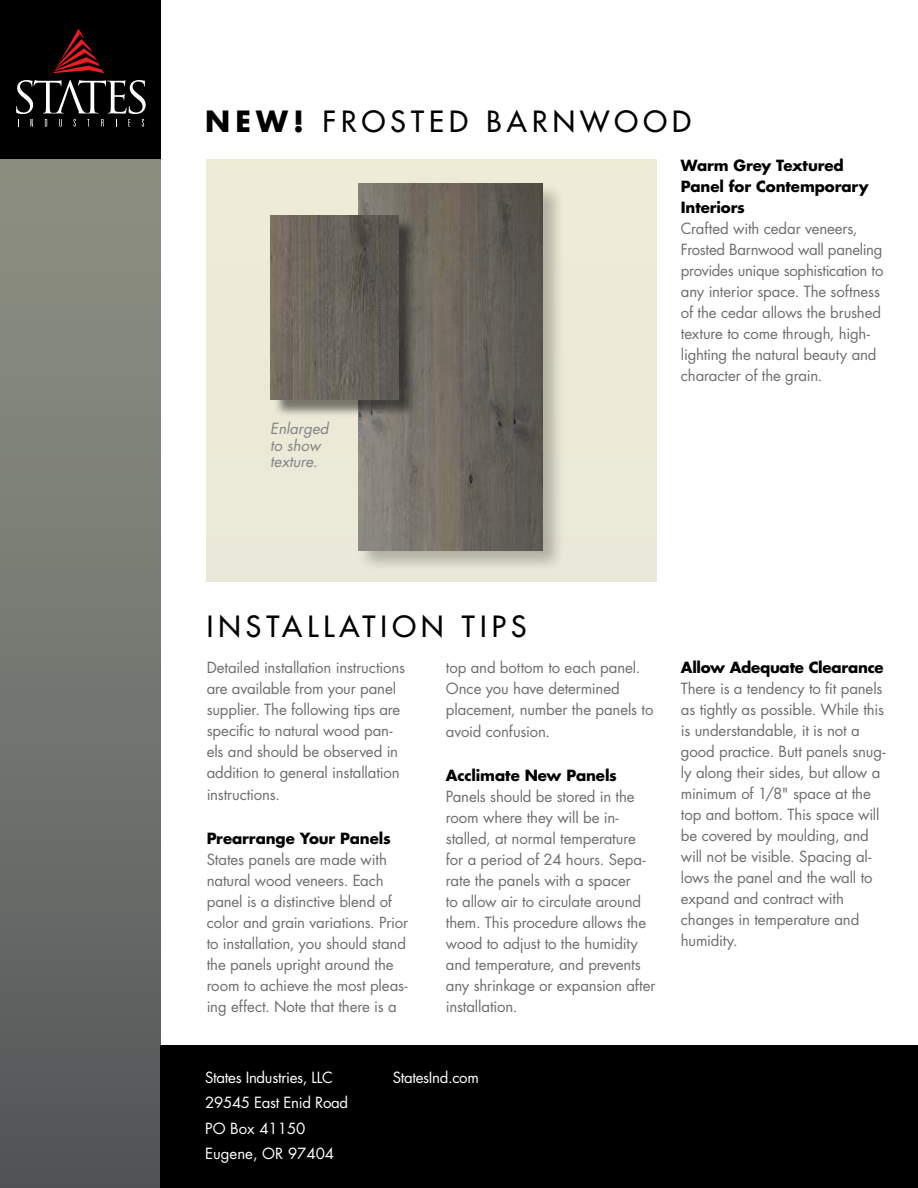
<style>
.page{position:relative;width:918px;height:1188px;background:#fff}
.page>*{position:absolute;margin:0;border:0;box-sizing:border-box;transform-origin:0 0}
.t1{font:28.5px "Futura";letter-spacing:.18em;color:#000}
.t2{font:15px/21px "Futura";letter-spacing:-.01em;color:#6d6e71}
.t3{font:700 15px/21px "Futura";letter-spacing:-.01em;color:#000}
.t4{font:15px/25.5px "Futura";letter-spacing:-.02em;color:#fff}
.t5{font:italic 15px/16.5px "Futura";color:#808285}
.s1{font-weight:700}
</style>
<div class="page">
<div style="left:207px;top:159px;width:450px;height:422px;background:#ecead7"></div>
<svg style="left:0;top:158px;width:161px;height:1030px;background:#72746e"></svg>
<div style="left:161px;top:1045px;width:757px;height:143px;background:#000"></div>
<div style="left:0;top:0;width:161px;height:158px;background:#000"></div>
<svg style="left:53px;top:29px;width:51px;height:44px"></svg>
<svg style="left:16px;top:80px;width:130px;height:47px"></svg>
<div style="left:357px;top:181px;width:208px;height:391px;background:#000;opacity:.25"></div>
<img style="left:358px;top:184px;width:185px;height:366px">
<div style="left:273px;top:218px;width:143px;height:199px;background:#000;opacity:.5"></div>
<img style="left:271px;top:215px;width:127px;height:184px">
<h1 class="t1" style="left:205px;top:103px;width:487px"><span class="s1">NEW!</span> FROSTED BARNWOOD</h1>
<p class="t5" style="left:270px;top:420px;width:60px">Enlarged to show texture.</p>
<p class="t3" style="left:681px;top:155px;width:189px">Warm Grey Textured<br>Panel for Contemporary<br>Interiors</p>
<p class="t2" style="left:681px;top:218px;width:204px">Crafted with cedar veneers,<br>Frosted Barnwood wall paneling provides unique sophistication to any interior space. The softness of the cedar allows the brushed texture to come through, high&shy;lighting the natural beauty and character of the grain.</p>
<h1 class="t1" style="left:207px;top:608px;width:321px">INSTALLATION TIPS</h1>
<p class="t2" style="left:207px;top:656px;width:200px">Detailed installation instructions are available from your panel supplier. The following tips are specific to natural wood pan&shy;els and should be observed in addition to general installation</p>
<p class="t2" style="left:207px;top:784px;width:75px">instructions.</p>
<p class="t3" style="left:207px;top:827px;width:186px">Prearrange Your Panels</p>
<p class="t2" style="left:207px;top:848px;width:203px">States panels are made with natural wood veneers. Each panel is a distinctive blend of color and grain variations. Prior to installation, you should stand the panels upright around the room to achieve the most pleas&shy;ing effect. Note that there is a</p>
<p class="t2" style="left:446px;top:656px;width:209px">top and bottom to each panel.<br>Once you have determined placement, number the panels to</p>
<p class="t2" style="left:446px;top:721px;width:106px">avoid confusion.</p>
<p class="t3" style="left:446px;top:764px;width:173px">Acclimate New Panels</p>
<p class="t2" style="left:446px;top:785px;width:211px">Panels should be stored in the room where they will be in&shy;stalled, at normal temperature for a period of 24 hours. Sepa&shy;rate the panels with a spacer<br>to allow air to circulate around them. This procedure allows the wood to adjust to the humidity and temperature, and prevents any shrinkage or expansion after installation.</p>
<p class="t4" style="left:205px;top:1064px;width:144px">States Industries, LLC<br>29545 East Enid Road<br>PO Box 41150<br>Eugene, OR 97404</p>
<p class="t4" style="left:393px;top:1064px;width:88px">StatesInd.com</p>
<p class="t3" style="left:681px;top:656px;width:204px">Allow Adequate Clearance</p>
<p class="t2" style="left:681px;top:678px;width:206px">There is a tendency to fit panels as tightly as possible. While this is understandable, it is not a good practice. Butt panels snug&shy;ly along their sides, but allow a minimum of 1/8" space at the top and bottom. This space will be covered by moulding, and will not be visible. Spacing al&shy;lows the panel and the wall to expand and contract with changes in temperature and humidity.</p>
</div>
